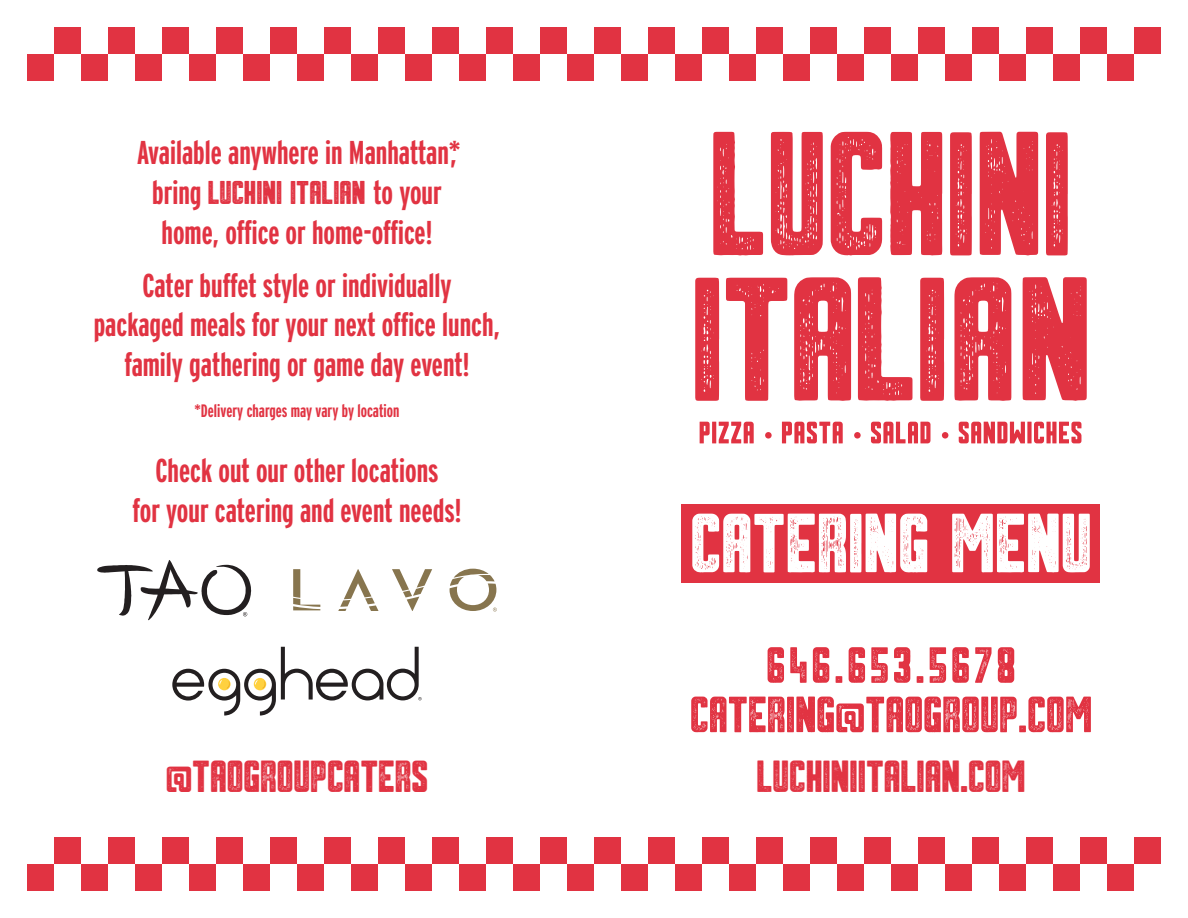
<style>
.page{position:relative;width:1188px;height:918px;background:#fff}
.page>*{position:absolute;margin:0;border:0;box-sizing:border-box;transform-origin:0 0}
.t1{font:84px "Sumac Timber";color:#fff}
.t2{font:51px "Sumac Timber";color:#e13342}
.t3{font:51px "Sumac Timber";letter-spacing:.075em;color:#e13342}
.t4{font:45px "Sumac Timber";color:#e13342}
.t5{font:700 extra-condensed 33px/39.6px "Interstate";color:#e13342;text-align:center}
.t6{font:700 extra-condensed 18px "Interstate";color:#e13342}
.s1{font-family:"Sumac Timber";font-weight:400;font-stretch:normal}
</style>
<div class="page">
<svg style="left:700px;top:422px;width:10px;height:21px"></svg>
<svg style="left:712px;top:422px;width:4px;height:21px"></svg>
<svg style="left:719px;top:422px;width:35px;height:21px"></svg>
<div style="left:765px;top:432px;width:7px;height:7px;background:#e13342;border-radius:50%"></div>
<svg style="left:782px;top:422px;width:61px;height:21px"></svg>
<div style="left:854px;top:432px;width:7px;height:7px;background:#e13342;border-radius:50%"></div>
<svg style="left:871px;top:422px;width:59px;height:21px"></svg>
<div style="left:942px;top:432px;width:6px;height:7px;background:#e13342;border-radius:50%"></div>
<svg style="left:959px;top:422px;width:66px;height:21px"></svg>
<div style="left:1027px;top:422px;width:5px;height:21px;background:#e13342"></div>
<svg style="left:1034px;top:422px;width:47px;height:21px"></svg>
<svg style="left:713px;top:132px;width:50px;height:123px"></svg>
<svg style="left:771px;top:132px;width:52px;height:123px;background:#e65c68"></svg>
<svg style="left:831px;top:132px;width:51px;height:123px"></svg>
<svg style="left:890px;top:132px;width:52px;height:123px;background:#e5525f"></svg>
<svg style="left:950px;top:132px;width:22px;height:123px;background:#e23e4c"></svg>
<svg style="left:980px;top:132px;width:58px;height:123px;background:#e44a58"></svg>
<svg style="left:1046px;top:132px;width:22px;height:123px;background:#e23e4c"></svg>
<svg style="left:695px;top:278px;width:24px;height:123px;background:#e23d4c"></svg>
<svg style="left:726px;top:278px;width:61px;height:123px"></svg>
<svg style="left:794px;top:277px;width:57px;height:124px;background:#e55460"></svg>
<svg style="left:858px;top:277px;width:54px;height:124px"></svg>
<svg style="left:920px;top:278px;width:24px;height:123px;background:#e23d4b"></svg>
<svg style="left:954px;top:277px;width:57px;height:124px;background:#e55561"></svg>
<svg style="left:1023px;top:277px;width:64px;height:124px;background:#e44c59"></svg>
<div style="left:864px;top:27px;width:27px;height:27px;background:#e13342"></div>
<div style="left:918px;top:27px;width:27px;height:27px;background:#e13342"></div>
<div style="left:972px;top:27px;width:27px;height:27px;background:#e13342"></div>
<div style="left:1026px;top:27px;width:27px;height:27px;background:#e13342"></div>
<div style="left:1080px;top:27px;width:27px;height:27px;background:#e13342"></div>
<div style="left:1134px;top:27px;width:27px;height:27px;background:#e13342"></div>
<div style="left:810px;top:27px;width:27px;height:27px;background:#e13342"></div>
<div style="left:756px;top:27px;width:27px;height:27px;background:#e13342"></div>
<div style="left:702px;top:27px;width:27px;height:27px;background:#e13342"></div>
<div style="left:648px;top:27px;width:27px;height:27px;background:#e13342"></div>
<div style="left:594px;top:27px;width:27px;height:27px;background:#e13342"></div>
<div style="left:540px;top:27px;width:27px;height:27px;background:#e13342"></div>
<div style="left:486px;top:27px;width:27px;height:27px;background:#e13342"></div>
<div style="left:432px;top:27px;width:27px;height:27px;background:#e13342"></div>
<div style="left:378px;top:27px;width:27px;height:27px;background:#e13342"></div>
<div style="left:324px;top:27px;width:27px;height:27px;background:#e13342"></div>
<div style="left:270px;top:27px;width:27px;height:27px;background:#e13342"></div>
<div style="left:216px;top:27px;width:27px;height:27px;background:#e13342"></div>
<div style="left:162px;top:27px;width:27px;height:27px;background:#e13342"></div>
<div style="left:108px;top:27px;width:27px;height:27px;background:#e13342"></div>
<div style="left:54px;top:27px;width:27px;height:27px;background:#e13342"></div>
<div style="left:837px;top:54px;width:27px;height:27px;background:#e13342"></div>
<div style="left:891px;top:54px;width:27px;height:27px;background:#e13342"></div>
<div style="left:945px;top:54px;width:27px;height:27px;background:#e13342"></div>
<div style="left:999px;top:54px;width:27px;height:27px;background:#e13342"></div>
<div style="left:1053px;top:54px;width:27px;height:27px;background:#e13342"></div>
<div style="left:1107px;top:54px;width:27px;height:27px;background:#e13342"></div>
<div style="left:783px;top:54px;width:27px;height:27px;background:#e13342"></div>
<div style="left:729px;top:54px;width:27px;height:27px;background:#e13342"></div>
<div style="left:675px;top:54px;width:27px;height:27px;background:#e13342"></div>
<div style="left:621px;top:54px;width:27px;height:27px;background:#e13342"></div>
<div style="left:567px;top:54px;width:27px;height:27px;background:#e13342"></div>
<div style="left:513px;top:54px;width:27px;height:27px;background:#e13342"></div>
<div style="left:459px;top:54px;width:27px;height:27px;background:#e13342"></div>
<div style="left:405px;top:54px;width:27px;height:27px;background:#e13342"></div>
<div style="left:351px;top:54px;width:27px;height:27px;background:#e13342"></div>
<div style="left:297px;top:54px;width:27px;height:27px;background:#e13342"></div>
<div style="left:243px;top:54px;width:27px;height:27px;background:#e13342"></div>
<div style="left:189px;top:54px;width:27px;height:27px;background:#e13342"></div>
<div style="left:135px;top:54px;width:27px;height:27px;background:#e13342"></div>
<div style="left:81px;top:54px;width:27px;height:27px;background:#e13342"></div>
<div style="left:27px;top:54px;width:27px;height:27px;background:#e13342"></div>
<div style="left:864px;top:837px;width:27px;height:27px;background:#e13342"></div>
<div style="left:918px;top:837px;width:27px;height:27px;background:#e13342"></div>
<div style="left:972px;top:837px;width:27px;height:27px;background:#e13342"></div>
<div style="left:1026px;top:837px;width:27px;height:27px;background:#e13342"></div>
<div style="left:1080px;top:837px;width:27px;height:27px;background:#e13342"></div>
<div style="left:1134px;top:837px;width:27px;height:27px;background:#e13342"></div>
<div style="left:810px;top:837px;width:27px;height:27px;background:#e13342"></div>
<div style="left:756px;top:837px;width:27px;height:27px;background:#e13342"></div>
<div style="left:702px;top:837px;width:27px;height:27px;background:#e13342"></div>
<div style="left:648px;top:837px;width:27px;height:27px;background:#e13342"></div>
<div style="left:594px;top:837px;width:27px;height:27px;background:#e13342"></div>
<div style="left:540px;top:837px;width:27px;height:27px;background:#e13342"></div>
<div style="left:486px;top:837px;width:27px;height:27px;background:#e13342"></div>
<div style="left:432px;top:837px;width:27px;height:27px;background:#e13342"></div>
<div style="left:378px;top:837px;width:27px;height:27px;background:#e13342"></div>
<div style="left:324px;top:837px;width:27px;height:27px;background:#e13342"></div>
<div style="left:270px;top:837px;width:27px;height:27px;background:#e13342"></div>
<div style="left:216px;top:837px;width:27px;height:27px;background:#e13342"></div>
<div style="left:162px;top:837px;width:27px;height:27px;background:#e13342"></div>
<div style="left:108px;top:837px;width:27px;height:27px;background:#e13342"></div>
<div style="left:54px;top:837px;width:27px;height:27px;background:#e13342"></div>
<div style="left:837px;top:864px;width:27px;height:27px;background:#e13342"></div>
<div style="left:891px;top:864px;width:27px;height:27px;background:#e13342"></div>
<div style="left:945px;top:864px;width:27px;height:27px;background:#e13342"></div>
<div style="left:999px;top:864px;width:27px;height:27px;background:#e13342"></div>
<div style="left:1053px;top:864px;width:27px;height:27px;background:#e13342"></div>
<div style="left:1107px;top:864px;width:27px;height:27px;background:#e13342"></div>
<div style="left:783px;top:864px;width:27px;height:27px;background:#e13342"></div>
<div style="left:729px;top:864px;width:27px;height:27px;background:#e13342"></div>
<div style="left:675px;top:864px;width:27px;height:27px;background:#e13342"></div>
<div style="left:621px;top:864px;width:27px;height:27px;background:#e13342"></div>
<div style="left:567px;top:864px;width:27px;height:27px;background:#e13342"></div>
<div style="left:513px;top:864px;width:27px;height:27px;background:#e13342"></div>
<div style="left:459px;top:864px;width:27px;height:27px;background:#e13342"></div>
<div style="left:405px;top:864px;width:27px;height:27px;background:#e13342"></div>
<div style="left:351px;top:864px;width:27px;height:27px;background:#e13342"></div>
<div style="left:297px;top:864px;width:27px;height:27px;background:#e13342"></div>
<div style="left:243px;top:864px;width:27px;height:27px;background:#e13342"></div>
<div style="left:189px;top:864px;width:27px;height:27px;background:#e13342"></div>
<div style="left:135px;top:864px;width:27px;height:27px;background:#e13342"></div>
<div style="left:81px;top:864px;width:27px;height:27px;background:#e13342"></div>
<div style="left:27px;top:864px;width:27px;height:27px;background:#e13342"></div>
<div style="left:682px;top:504px;width:418px;height:78px;background:#e13342"></div>
<svg style="left:97px;top:560px;width:154px;height:60px"></svg>
<svg style="left:293px;top:569px;width:27px;height:41px"></svg>
<svg style="left:392px;top:569px;width:40px;height:42px"></svg>
<svg style="left:338px;top:569px;width:41px;height:42px"></svg>
<svg style="left:450px;top:569px;width:47px;height:43px"></svg>
<svg style="left:172px;top:647px;width:250px;height:69px"></svg>
<p class="t5" style="left:137px;top:133px;width:325px">Available anywhere in Manhattan*, bring <span class="s1">LUCHINI ITALIAN</span> to your home, office or home-office!</p>
<p class="t5" style="left:94px;top:265px;width:408px">Cater buffet style or individually packaged meals for your next office lunch, family gathering or game day event!</p>
<p class="t6" style="left:195px;top:400px;width:206px">*Delivery charges may vary by location</p>
<p class="t5" style="left:133px;top:451px;width:330px">Check out our other locations<br>for your catering and event needs!</p>
<p class="t4" style="left:166px;top:750px;width:264px">@TAOGROUPCATERS</p>
<p class="t1" style="left:690px;top:495px;width:403px">CATERING MENU</p>
<p class="t3" style="left:766px;top:636px;width:251px">646.653.5678</p>
<p class="t2" style="left:690px;top:686px;width:404px">CATERING@TAOGROUP.COM</p>
<p class="t4" style="left:756px;top:750px;width:271px">LUCHINIITALIAN.COM</p>
</div>
